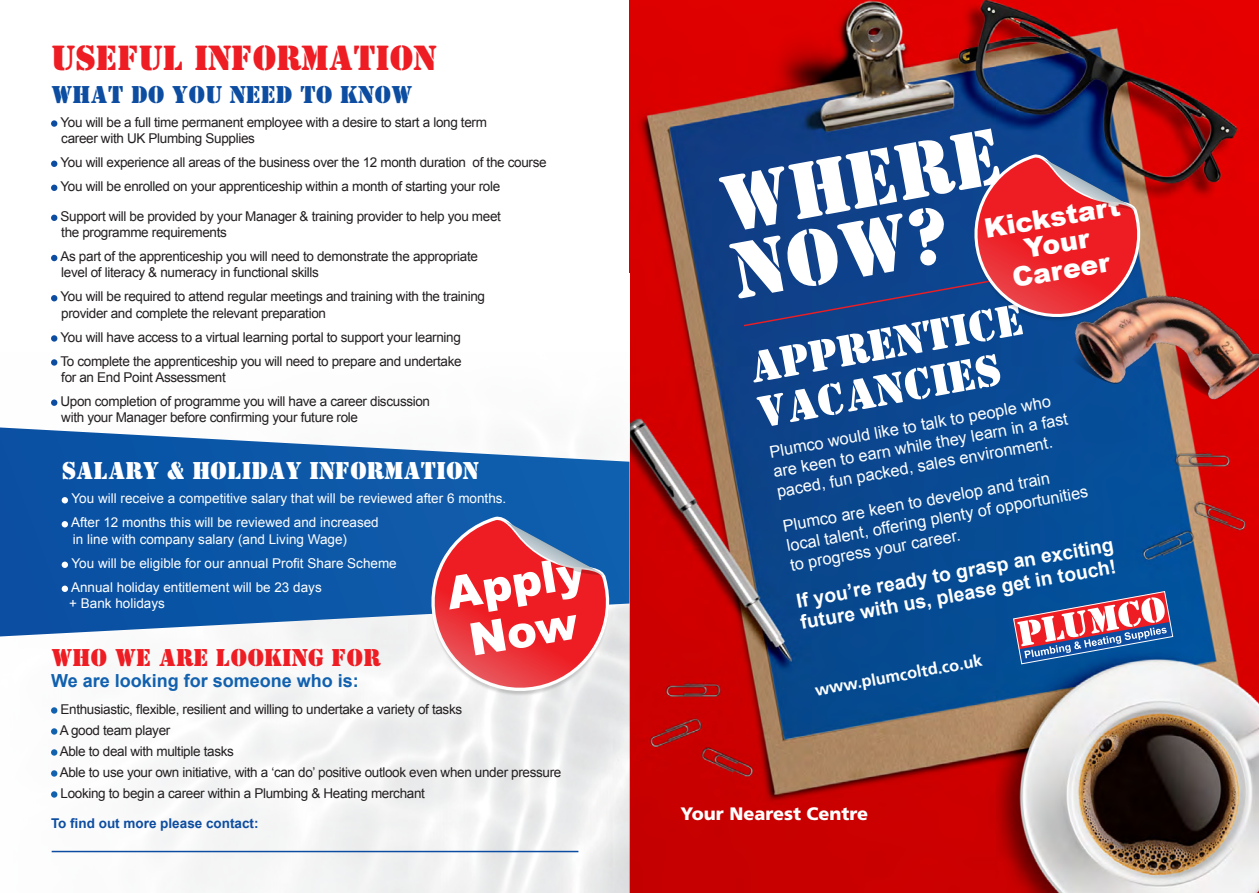
<style>
.page{position:relative;width:1259px;height:893px;background:#fff}
.page>*{position:absolute;margin:0;border:0;box-sizing:border-box;transform-origin:0 0}
.t1{font:78.3px "Stencil BT";color:#fff}
.t2{font:900 45px "Arial";color:#fff}
.t3{font:43.35px/45.6px "Stencil BT";color:#fff}
.t4{font:34.5px "Stencil BT";letter-spacing:-.005em;color:#ee1d23}
.t5{font:900 26.7px "Arial";color:#fff}
.t6{font:24px "Stencil BT";color:#fff}
.t7{font:24px "Stencil BT";color:#0d4da1}
.t8{font:24px "Stencil BT";color:#ee1d23}
.t9{font:700 19.35px/22.2px "Arial";color:#fff}
.t10{font:700 18px "Arial";color:#1161af}
.t11{font:900 18px "Frutiger";color:#fff}
.t12{font:16.35px/20.1px "Arial";color:#fff}
.t13{font:700 16.35px "Frutiger";color:#fff}
.t14{font:13.5px/16.2px "Arial";letter-spacing:-.025em;color:#231f20}
.t15{font:13.5px "Arial";color:#fff}
.t16{font:700 13.5px "Arial";color:#0d4da1}
</style>
<div class="page">
<img style="left:629px;top:0;width:630px;height:893px">
<img style="left:51px;top:658px;width:578px;height:235px">
<svg style="left:0;top:427px;width:629px;height:209px;background:#2e6db2"></svg>
<svg style="left:62px;top:497px;width:6px;height:6px"></svg>
<svg style="left:62px;top:521px;width:6px;height:6px"></svg>
<svg style="left:62px;top:562px;width:6px;height:6px"></svg>
<svg style="left:62px;top:586px;width:6px;height:6px"></svg>
<div style="left:51px;top:120px;width:6px;height:7px;background:#0d4da1;border-radius:50%"></div>
<svg style="left:51px;top:161px;width:6px;height:6px"></svg>
<svg style="left:51px;top:185px;width:6px;height:6px"></svg>
<svg style="left:51px;top:215px;width:6px;height:6px"></svg>
<svg style="left:51px;top:255px;width:6px;height:6px"></svg>
<svg style="left:51px;top:295px;width:6px;height:6px"></svg>
<div style="left:51px;top:335px;width:6px;height:7px;background:#0d4da1;border-radius:50%"></div>
<div style="left:51px;top:359px;width:6px;height:7px;background:#0d4da1;border-radius:50%"></div>
<div style="left:51px;top:399px;width:6px;height:7px;background:#0d4da1;border-radius:50%"></div>
<div style="left:51px;top:707px;width:6px;height:7px;background:#1161af;border-radius:50%"></div>
<div style="left:51px;top:728px;width:6px;height:7px;background:#1161af;border-radius:50%"></div>
<div style="left:51px;top:749px;width:6px;height:7px;background:#1161af;border-radius:50%"></div>
<div style="left:51px;top:770px;width:6px;height:7px;background:#1161af;border-radius:50%"></div>
<div style="left:51px;top:791px;width:6px;height:7px;background:#1161af;border-radius:50%"></div>
<hr style="left:52px;top:851px;width:526px;height:1px;background:#0d4da1">
<svg style="left:742px;top:152px;width:488px;height:252px;background:#3e3e76"></svg>
<img style="left:1062px;top:229px;width:197px;height:201px">
<svg style="left:1012px;top:591px;width:161px;height:74px"></svg>
<svg style="left:416px;top:514px;width:197px;height:192px;background:#c26679"></svg>
<p class="t4" style="left:51px;top:37px;width:387px">USEFUL INFORMATION</p>
<p class="t7" style="left:51px;top:80px;width:363px">WHAT DO YOU NEED TO KNOW</p>
<p class="t14" style="left:60px;top:114px;width:428px">You will be a full time permanent employee with a desire to start a long term career with UK Plumbing Supplies</p>
<p class="t14" style="left:60px;top:154px;width:487px">You will experience all areas of the business over the 12 month duration of the course</p>
<p class="t14" style="left:60px;top:178px;width:441px">You will be enrolled on your apprenticeship within a month of starting your role</p>
<p class="t14" style="left:60px;top:208px;width:442px">Support will be provided by your Manager &amp; training provider to help you meet the programme requirements</p>
<p class="t14" style="left:60px;top:248px;width:419px">As part of the apprenticeship you will need to demonstrate the appropriate level of literacy &amp; numeracy in functional skills</p>
<p class="t14" style="left:60px;top:289px;width:426px">You will be required to attend regular meetings and training with the training provider and complete the relevant preparation</p>
<p class="t14" style="left:60px;top:329px;width:402px">You will have access to a virtual learning portal to support your learning</p>
<p class="t14" style="left:60px;top:353px;width:403px">To complete the apprenticeship you will need to prepare and undertake for an End Point Assessment</p>
<p class="t14" style="left:60px;top:393px;width:371px">Upon completion of programme you will have a career discussion with your Manager before confirming your future role</p>
<p class="t6" style="left:62px;top:456px;width:419px">SALARY &amp; HOLIDAY INFORMATION</p>
<p class="t15" style="left:72px;top:490px;width:436px">You will receive a competitive salary that will be reviewed after 6 months.</p>
<p class="t15" style="left:71px;top:514px;width:309px">After 12 months this will be reviewed and increased</p>
<p class="t15" style="left:73px;top:530px;width:276px">in line with company salary (and Living Wage)</p>
<p class="t15" style="left:72px;top:554px;width:327px">You will be eligible for our annual Profit Share Scheme</p>
<p class="t15" style="left:71px;top:578px;width:252px">Annual holiday entitlement will be 23 days</p>
<p class="t15" style="left:69px;top:595px;width:97px">+ Bank holidays</p>
<p class="t2" style="left:441px;top:561px;width:141px;rotate:-9deg">Apply</p>
<p class="t8" style="left:51px;top:642px;width:331px">WHO WE ARE LOOKING FOR</p>
<p class="t10" style="left:51px;top:668px;width:309px">We are looking for someone who is:</p>
<p class="t14" style="left:60px;top:701px;width:403px">Enthusiastic, flexible, resilient and willing to undertake a variety of tasks</p>
<p class="t14" style="left:60px;top:722px;width:112px">A good team player</p>
<p class="t14" style="left:60px;top:743px;width:176px">Able to deal with multiple tasks</p>
<p class="t14" style="left:60px;top:764px;width:503px">Able to use your own initiative, with a ‘can do’ positive outlook even when under pressure</p>
<p class="t14" style="left:60px;top:785px;width:366px">Looking to begin a career within a Plumbing &amp; Heating merchant</p>
<p class="t16" style="left:51px;top:815px;width:209px">To find out more please contact:</p>
<p class="t1" style="left:713px;top:157px;width:285px;rotate:-10deg">WHERE</p>
<p class="t5" style="left:981px;top:210px;width:139px;rotate:-10deg">Kickstart</p>
<p class="t1" style="left:725px;top:224px;width:219px;rotate:-10deg">NOW?</p>
<p class="t3" style="left:746px;top:344px;width:279px;rotate:-10deg">APPRENTICE<br>VACANCIES</p>
<p class="t5" style="left:1020px;top:230px;width:67px;rotate:-10deg">Your</p>
<p class="t5" style="left:1009px;top:259px;width:100px;rotate:-10deg">Career</p>
<p class="t12" style="left:768px;top:442px;width:301px;rotate:-10deg">Plumco would like to talk to people who are keen to earn while they learn in a fast paced, fun packed, sales environment.</p>
<p class="t12" style="left:781px;top:516px;width:308px;rotate:-10deg">Plumco are keen to develop and train local talent, offering plenty of opportunities to progress your career.</p>
<p class="t9" style="left:795px;top:590px;width:323px;rotate:-10deg">If you’re ready to grasp an exciting future with us, please get in touch!</p>
<p class="t13" style="left:813px;top:680px;width:171px;rotate:-10deg">www.plumcoltd.co.uk</p>
<p class="t11" style="left:680px;top:803px;width:189px">Your Nearest Centre</p>
</div>
